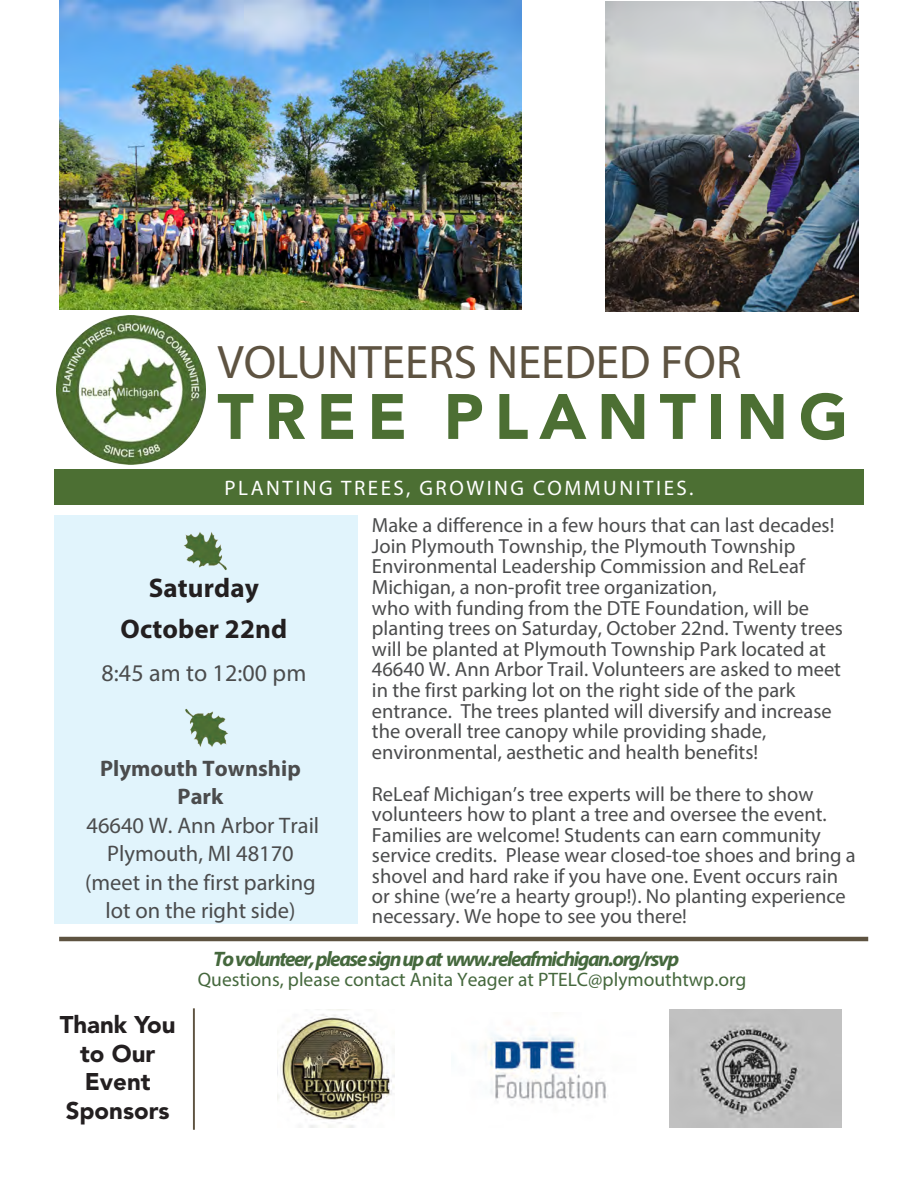
<style>
.page{position:relative;width:918px;height:1188px;background:#fff}
.page>*{position:absolute;margin:0;border:0;box-sizing:border-box;transform-origin:0 0}
.t1{font:900 63.45px "Avenir LT Std";letter-spacing:.17em;color:#4c6f33}
.t2{font:47.25px "Myriad Pro";color:#5e5341}
.t3{font:700 27px/40.7px "Myriad Pro";letter-spacing:.005em;color:#231f20;text-align:center}
.t4{font:900 24px/28.5px "Avenir LT Std";color:#231f20;text-align:center}
.t5{font:24px "Myriad Pro";letter-spacing:.005em;color:#4b4c4d}
.t6{font:22.5px/28.5px "Myriad Pro";color:#4b4c4d;text-align:center}
.t7{font:italic 700 21px "Myriad Pro";letter-spacing:-.07em;color:#45683d}
.t8{font:21px "Myriad Pro";letter-spacing:.12em;color:#fff}
.t9{font:20.55px/20.7px "Myriad Pro";color:#4b4c4d}
.t10{font:19.5px "Myriad Pro";color:#45683d}
.s1{font-weight:700}
</style>
<div class="page">
<img style="left:606px;top:1px;width:252px;height:311px">
<div style="left:54px;top:516px;width:303px;height:408px;background:#e1f4fc"></div>
<img style="left:185px;top:708px;width:43px;height:39px">
<img style="left:184px;top:532px;width:43px;height:39px">
<hr style="left:59px;top:937px;width:809px;height:4px;background:#5e5341">
<div style="left:54px;top:469px;width:810px;height:35px;background:#4c6f33"></div>
<hr style="left:193px;top:1008px;width:2px;height:122px;background:#5e5341">
<img style="left:56px;top:315px;width:150px;height:150px">
<img style="left:60px;top:1px;width:461px;height:309px">
<img style="left:277px;top:1010px;width:118px;height:117px">
<img style="left:473px;top:1029px;width:135px;height:73px">
<img style="left:670px;top:1010px;width:171px;height:118px">
<p class="t2" style="left:217px;top:333px;width:526px">VOLUNTEERS NEEDED FOR</p>
<p class="t1" style="left:217px;top:378px;width:632px">TREE PLANTING</p>
<p class="t8" style="left:225px;top:475px;width:470px">PLANTING TREES, GROWING COMMUNITIES.</p>
<p class="t3" style="left:121px;top:567px;width:168px">Saturday<br>October 22nd</p>
<p class="t5" style="left:101px;top:658px;width:207px">8:45 am to 12:00 pm</p>
<p class="t6" style="left:85px;top:753px;width:236px"><span class="s1">Plymouth Township<br>Park<br></span>46640 W. Ann Arbor Trail<br>Plymouth, MI 48170 (meet in the first parking lot on the right side)</p>
<p class="t9" style="left:372px;top:514px;width:473px">Make a difference in a few hours that can last decades!<br>Join Plymouth Township, the Plymouth Township Environmental Leadership Commission and ReLeaf Michigan, a non-profit tree organization,<br>who with funding from the DTE Foundation, will be planting trees on Saturday, October 22nd. Twenty trees will be planted at Plymouth Township Park located at 46640 W. Ann Arbor Trail. Volunteers are asked to meet in the first parking lot on the right side of the park entrance. The trees planted will diversify and increase the overall tree canopy while providing shade, environmental, aesthetic and health benefits!</p>
<p class="t9" style="left:372px;top:784px;width:485px">ReLeaf Michigan’s tree experts will be there to show volunteers how to plant a tree and oversee the event.<br>Families are welcome! Students can earn community service credits. Please wear closed-toe shoes and bring a shovel and hard rake if you have one. Event occurs rain or shine (we’re a hearty group!). No planting experience necessary. We hope to see you there!</p>
<p class="t4" style="left:60px;top:1010px;width:117px">Thank You to Our<br>Event<br>Sponsors</p>
<p class="t7" style="left:213px;top:946px;width:468px">To volunteer, please sign up at www.releafmichigan.org/rsvp</p>
<p class="t10" style="left:198px;top:968px;width:550px">Questions, please contact Anita Yeager at PTELC@plymouthtwp.org</p>
</div>
